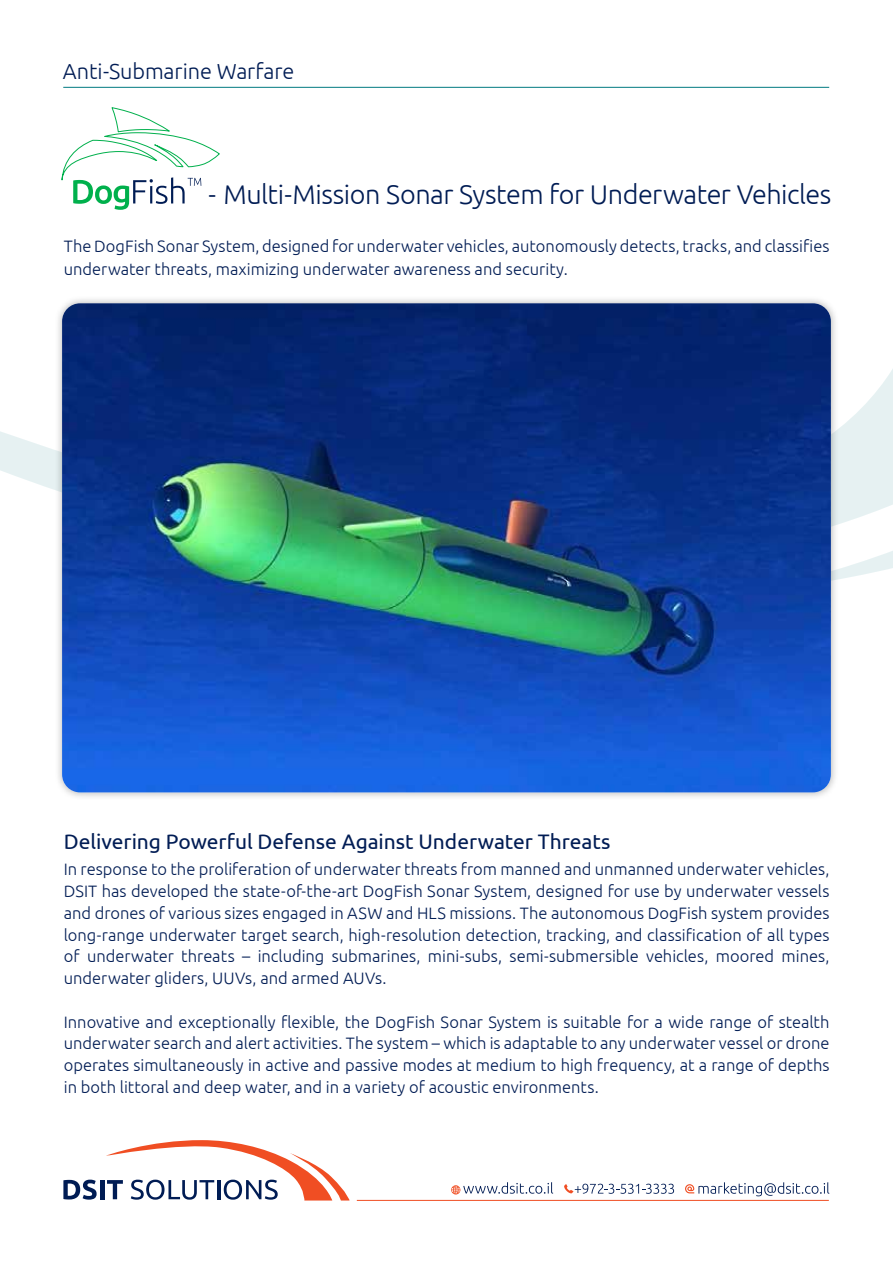
<style>
.page{position:relative;width:893px;height:1263px;background:#fff}
.page>*{position:absolute;margin:0;border:0;box-sizing:border-box;transform-origin:0 0}
.t1{font:300 27px "Ubuntu";letter-spacing:-.02em;color:#001c54}
.t2{font:300 21.75px "Ubuntu";letter-spacing:-.005em;color:#001c54}
.t3{font:21px "Ubuntu";letter-spacing:-.005em;color:#001c54}
.t4{font:300 16.5px/21.8px "Ubuntu";color:#001c54;text-align:justify}
</style>
<div class="page">
<svg style="left:63px;top:1179px;width:34px;height:21px"></svg>
<hr style="left:100px;top:1180px;width:4px;height:19px;background:#001c54">
<svg style="left:106px;top:1140px;width:244px;height:60px"></svg>
<hr style="left:357px;top:1200px;width:472px;height:1px;background:#f04e23">
<svg style="left:0;top:369px;width:893px;height:210px"></svg>
<div style="left:54px;top:295px;width:785px;height:505px;background:#000;opacity:.3"></div>
<img style="left:62px;top:303px;width:769px;height:489px">
<svg style="left:564px;top:1184px;width:110px;height:10px"></svg>
<svg style="left:451px;top:1182px;width:102px;height:12px"></svg>
<svg style="left:685px;top:1182px;width:144px;height:14px"></svg>
<hr style="left:63px;top:87px;width:766px;height:1px;background:#007a81">
<svg style="left:61px;top:107px;width:159px;height:103px"></svg>
<h2 class="t2" style="left:63px;top:58px;width:233px">Anti-Submarine Warfare</h2>
<h1 class="t1" style="left:209px;top:178px;width:624px">- Multi-Mission Sonar System for Underwater Vehicles</h1>
<p class="t4" style="left:64px;top:234px;width:767px;line-height:22.5px">The DogFish Sonar System, designed for underwater vehicles, autonomously detects, tracks, and classifies underwater threats, maximizing underwater awareness and security.</p>
<p class="t3" style="left:64px;top:829px;width:548px">Delivering Powerful Defense Against Underwater Threats</p>
<p class="t4" style="left:64px;top:858px;width:767px">In response to the proliferation of underwater threats from manned and unmanned underwater vehicles, DSIT has developed the state-of-the-art DogFish Sonar System, designed for use by underwater vessels and drones of various sizes engaged in ASW and HLS missions. The autonomous DogFish system provides long-range underwater target search, high-resolution detection, tracking, and classification of all types of underwater threats – including submarines, mini-subs, semi-submersible vehicles, moored mines, underwater gliders, UUVs, and armed AUVs.</p>
<p class="t4" style="left:64px;top:1010px;width:767px">Innovative and exceptionally flexible, the DogFish Sonar System is suitable for a wide range of stealth underwater search and alert activities. The system – which is adaptable to any underwater vessel or drone operates simultaneously in active and passive modes at medium to high frequency, at a range of depths in both littoral and deep water, and in a variety of acoustic environments.</p>
</div>
